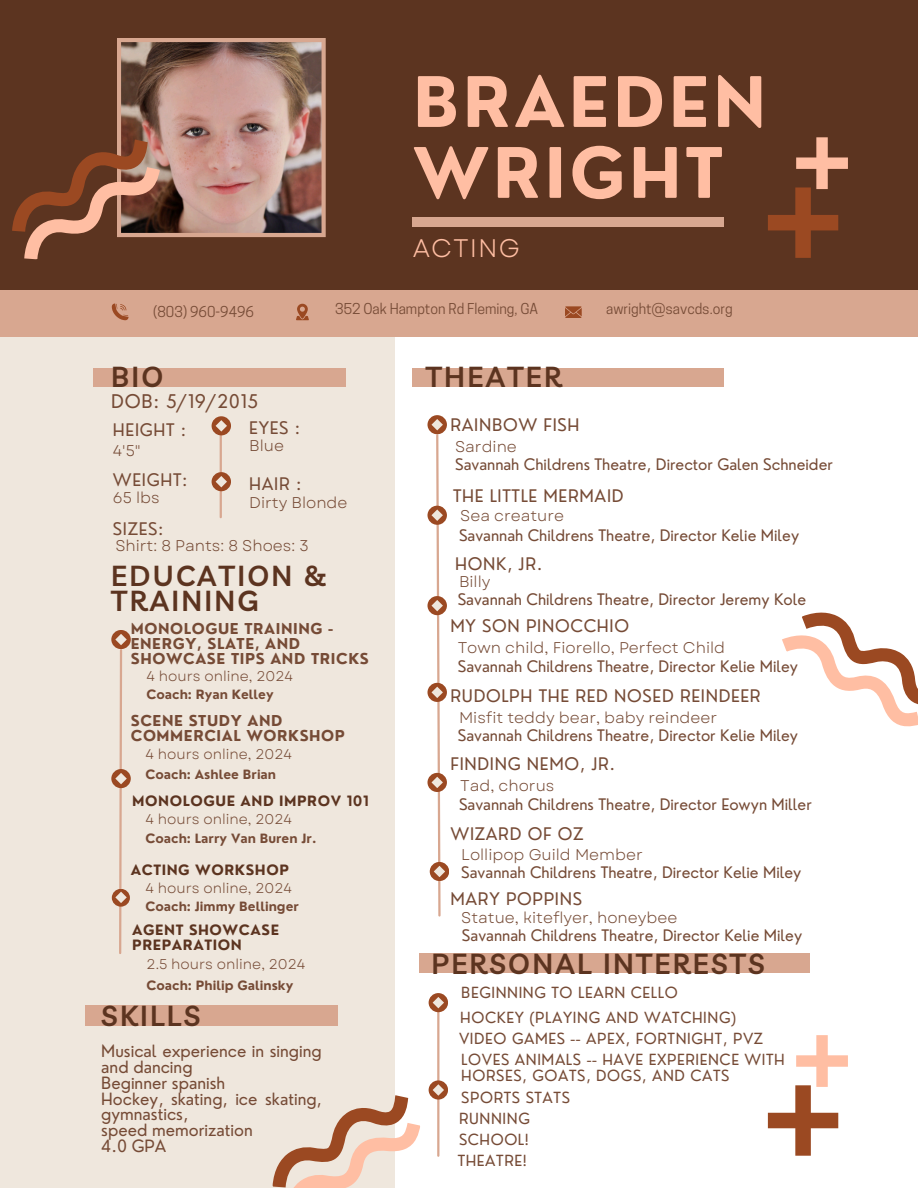
<style>
.page{position:relative;width:918px;height:1188px;background:#fff}
.page>*{position:absolute;margin:0;border:0;box-sizing:border-box;transform-origin:0 0}
.t1{font:700 67.8px/70.9px "Nourd";letter-spacing:.05em;color:#ffbea3}
.t2{font:600 28.2px/25.3px "Livvic";letter-spacing:.08em;color:#5c3420}
.t3{font:25.35px "Garet";letter-spacing:.04em;color:#ffbea3}
.t4{font:18.45px "Nourd";letter-spacing:.04em;color:#764b36}
.t5{font:16.95px "Nourd";letter-spacing:.04em;color:#764b36}
.t6{font:16.5px/15.8px "Nourd";color:#764b36}
.t7{font:15.45px "Nourd";color:#764b36}
.t8{font:15.45px "Garet";color:#764b36}
.t9{font:15px/15.8px "Nourd";letter-spacing:.04em;color:#764b36}
.t10{font:700 14.7px/14.7px "Nourd";letter-spacing:.04em;color:#764b36}
.t11{font:14.1px "Garet";color:#764b36}
.t12{font:14.1px "Cooper Hewitt";color:#764b36}
.t13{font:700 13.95px/14.7px "Nourd";letter-spacing:.04em;color:#5c3420}
.t14{font:700 12.45px "Nourd";color:#764b36}
</style>
<div class="page">
<div style="left:0;top:315px;width:395px;height:873px;background:#efe7dd"></div>
<div style="left:0;top:0;width:918px;height:309px;background:#5c3420"></div>
<div style="left:0;top:291px;width:918px;height:46px;background:#d8a790"></div>
<svg style="left:565px;top:306px;width:17px;height:12px"></svg>
<svg style="left:296px;top:304px;width:12px;height:16px"></svg>
<hr style="left:437px;top:1007px;width:2px;height:149px;background:#d8a790">
<hr style="left:220px;top:427px;width:2px;height:90px;background:#d8a790">
<svg style="left:112px;top:304px;width:17px;height:16px"></svg>
<svg style="left:427px;top:683px;width:20px;height:19px"></svg>
<svg style="left:111px;top:630px;width:20px;height:19px"></svg>
<div style="left:212px;top:416px;width:19px;height:19px;background:#9b4922;border-radius:50%"></div>
<div style="left:212px;top:472px;width:19px;height:19px;background:#9b4922;border-radius:50%"></div>
<svg style="left:427px;top:773px;width:20px;height:19px"></svg>
<svg style="left:111px;top:769px;width:20px;height:19px"></svg>
<svg style="left:427px;top:596px;width:20px;height:19px"></svg>
<svg style="left:427px;top:506px;width:20px;height:19px"></svg>
<svg style="left:427px;top:415px;width:20px;height:19px"></svg>
<svg style="left:216px;top:420px;width:11px;height:12px"></svg>
<svg style="left:216px;top:476px;width:11px;height:11px"></svg>
<svg style="left:429px;top:1080px;width:19px;height:20px"></svg>
<div style="left:85px;top:1005px;width:252px;height:21px;background:#d8a790"></div>
<div style="left:94px;top:368px;width:252px;height:19px;background:#d8a790"></div>
<div style="left:420px;top:953px;width:390px;height:20px;background:#d8a790"></div>
<div style="left:413px;top:368px;width:311px;height:19px;background:#d8a790"></div>
<div style="left:413px;top:217px;width:311px;height:10px;background:#d8a790"></div>
<svg style="left:272px;top:1084px;width:172px;height:104px"></svg>
<svg style="left:12px;top:38px;width:314px;height:222px"></svg>
<svg style="left:782px;top:612px;width:136px;height:115px"></svg>
<svg style="left:768px;top:1035px;width:80px;height:121px"></svg>
<svg style="left:768px;top:137px;width:80px;height:121px"></svg>
<div style="left:429px;top:993px;width:19px;height:19px;background:#9b4922;border-radius:50%"></div>
<svg style="left:433px;top:997px;width:11px;height:11px"></svg>
<div style="left:112px;top:889px;width:18px;height:18px;background:#9b4922;border-radius:50%"></div>
<svg style="left:115px;top:634px;width:12px;height:320px"></svg>
<svg style="left:430px;top:862px;width:19px;height:19px"></svg>
<svg style="left:432px;top:419px;width:13px;height:498px"></svg>
<p class="t1" style="left:413px;top:66px;width:355px">BRAEDEN<br>WRIGHT</p>
<h1 class="t3" style="left:413px;top:230px;width:108px">ACTING</h1>
<h3 class="t12" style="left:153px;top:306px;width:103px">(803) 960-9496</h3>
<p class="t12" style="left:335px;top:303px;width:204px">352 Oak Hampton Rd Fleming, GA</p>
<p class="t12" style="left:606px;top:303px;width:128px">awright@savcds.org</p>
<p class="t2" style="left:111px;top:364px;width:54px">BIO</p>
<p class="t2" style="left:426px;top:364px;width:137px">THEATER</p>
<p class="t4" style="left:111px;top:390px;width:149px">DOB: 5/19/2015</p>
<p class="t5" style="left:113px;top:419px;width:75px">HEIGHT :</p>
<p class="t5" style="left:249px;top:417px;width:52px">EYES :</p>
<p class="t5" style="left:113px;top:469px;width:76px">WEIGHT:</p>
<h2 class="t5" style="left:249px;top:473px;width:54px">HAIR :</h2>
<h4 class="t8" style="left:113px;top:439px;width:29px">4'5"</h4>
<p class="t8" style="left:249px;top:435px;width:36px">Blue</p>
<h4 class="t8" style="left:113px;top:487px;width:48px">65 lbs</h4>
<p class="t8" style="left:249px;top:492px;width:100px">Dirty Blonde</p>
<p class="t5" style="left:113px;top:518px;width:52px">SIZES:</p>
<h2 class="t8" style="left:115px;top:534px;width:195px">Shirt: 8 Pants: 8 Shoes: 3</h2>
<p class="t2" style="left:111px;top:562px;width:217px">EDUCATION &amp;<br>TRAINING</p>
<p class="t10" style="left:131px;top:621px;width:239px">MONOLOGUE TRAINING -<br>ENERGY, SLATE, AND<br>SHOWCASE TIPS AND TRICKS</p>
<p class="t11" style="left:147px;top:666px;width:148px">4 hours online, 2024</p>
<p class="t14" style="left:147px;top:687px;width:129px">Coach: Ryan Kelley</p>
<h6 class="t10" style="left:131px;top:713px;width:216px">SCENE STUDY AND<br>COMMERCIAL WORKSHOP</h6>
<p class="t11" style="left:146px;top:744px;width:148px">4 hours online, 2024</p>
<h2 class="t14" style="left:146px;top:766px;width:132px">Coach: Ashlee Brian</h2>
<h4 class="t11" style="left:146px;top:809px;width:148px">4 hours online, 2024</h4>
<p class="t14" style="left:146px;top:831px;width:172px">Coach: Larry Van Buren Jr.</p>
<p class="t13" style="left:131px;top:862px;width:160px">ACTING WORKSHOP</p>
<h4 class="t11" style="left:146px;top:878px;width:148px">4 hours online, 2024</h4>
<p class="t13" style="left:132px;top:793px;width:238px">MONOLOGUE AND IMPROV 101</p>
<p class="t14" style="left:146px;top:899px;width:155px">Coach: Jimmy Bellinger</p>
<p class="t13" style="left:132px;top:923px;width:148px">AGENT SHOWCASE<br>PREPARATION</p>
<h4 class="t11" style="left:147px;top:954px;width:160px">2.5 hours online, 2024</h4>
<p class="t14" style="left:147px;top:977px;width:148px">Coach: Philip Galinsky</p>
<p class="t2" style="left:101px;top:1003px;width:100px">SKILLS</p>
<p class="t6" style="left:101px;top:1043px;width:222px">Musical experience in singing and dancing<br>Beginner spanish<br>Hockey, skating, ice skating, gymnastics,<br>speed memorization</p>
<p class="t6" style="left:101px;top:1138px;width:66px">4.0 GPA</p>
<p class="t5" style="left:450px;top:414px;width:131px">RAINBOW FISH</p>
<p class="t8" style="left:455px;top:436px;width:63px">Sardine</p>
<h4 class="t7" style="left:455px;top:454px;width:379px">Savannah Childrens Theatre, Director Galen Schneider</h4>
<p class="t5" style="left:453px;top:485px;width:172px">THE LITTLE MERMAID</p>
<p class="t8" style="left:460px;top:505px;width:105px">Sea creature</p>
<h4 class="t7" style="left:459px;top:525px;width:342px">Savannah Childrens Theatre, Director Kelie Miley</h4>
<p class="t5" style="left:455px;top:553px;width:89px">HONK, JR.</p>
<p class="t8" style="left:459px;top:571px;width:33px">Billy</p>
<p class="t7" style="left:458px;top:590px;width:350px">Savannah Childrens Theatre, Director Jeremy Kole</p>
<h4 class="t5" style="left:450px;top:615px;width:180px">MY SON PINOCCHIO</h4>
<h2 class="t8" style="left:458px;top:636px;width:269px">Town child, Fiorello, Perfect Child</h2>
<h4 class="t7" style="left:458px;top:657px;width:342px">Savannah Childrens Theatre, Director Kelie Miley</h4>
<h4 class="t5" style="left:450px;top:685px;width:312px">RUDOLPH THE RED NOSED REINDEER</h4>
<p class="t8" style="left:459px;top:706px;width:260px">Misfit teddy bear, baby reindeer</p>
<p class="t7" style="left:458px;top:725px;width:342px">Savannah Childrens Theatre, Director Kelie Miley</p>
<p class="t5" style="left:450px;top:753px;width:166px">FINDING NEMO, JR.</p>
<p class="t8" style="left:460px;top:774px;width:96px">Tad, chorus</p>
<p class="t7" style="left:459px;top:795px;width:354px">Savannah Childrens Theatre, Director Eowyn Miller</p>
<p class="t5" style="left:450px;top:823px;width:135px">WIZARD OF OZ</p>
<p class="t8" style="left:461px;top:844px;width:183px">Lollipop Guild Member</p>
<p class="t7" style="left:461px;top:863px;width:342px">Savannah Childrens Theatre, Director Kelie Miley</p>
<p class="t5" style="left:450px;top:888px;width:133px">MARY POPPINS</p>
<h2 class="t8" style="left:461px;top:906px;width:218px">Statue, kiteflyer, honeybee</h2>
<h5 class="t7" style="left:462px;top:925px;width:342px">Savannah Childrens Theatre, Director Kelie Miley</h5>
<p class="t2" style="left:432px;top:951px;width:335px">PERSONAL INTERESTS</p>
<h4 class="t9" style="left:461px;top:985px;width:218px">BEGINNING TO LEARN CELLO</h4>
<p class="t9" style="left:460px;top:1009px;width:278px">HOCKEY (PLAYING AND WATCHING)</p>
<p class="t9" style="left:459px;top:1031px;width:306px">VIDEO GAMES -- APEX, FORTNIGHT, PVZ</p>
<h4 class="t9" style="left:461px;top:1052px;width:325px">LOVES ANIMALS -- HAVE EXPERIENCE WITH<br>HORSES, GOATS, DOGS, AND CATS</h4>
<h4 class="t9" style="left:461px;top:1090px;width:110px">SPORTS STATS</h4>
<p class="t9" style="left:459px;top:1110px;width:72px">RUNNING</p>
<h4 class="t9" style="left:459px;top:1131px;width:71px">SCHOOL!</h4>
<p class="t9" style="left:458px;top:1153px;width:71px">THEATRE!</p>
</div>
